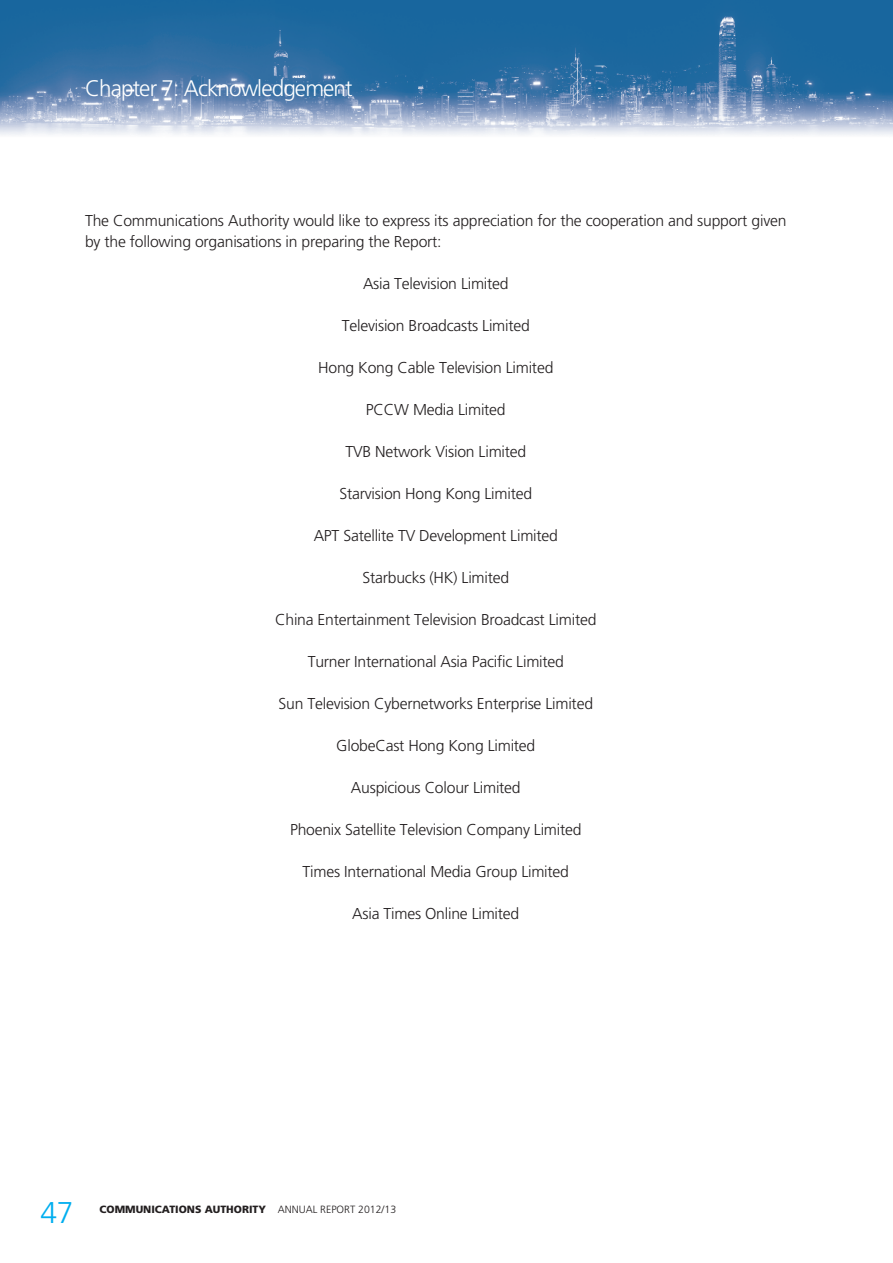
<style>
.page{position:relative;width:893px;height:1263px;background:#fff}
.page>*{position:absolute;margin:0;border:0;box-sizing:border-box;transform-origin:0 0}
.t1{font:300 30px "Frutiger";color:#00aeef}
.t2{font:300 22.5px "Frutiger";letter-spacing:-.04em;color:#fff}
.t3{font:300 15.75px/21px "Frutiger";letter-spacing:-.015em;color:#231f20}
.t4{font:900 10.5px "Frutiger";color:#231f20}
.s1{font-weight:300}
</style>
<div class="page">
<img style="left:0;top:0;width:893px;height:135px">
<h2 class="t2" style="left:85px;top:75px;width:269px">Chapter 7: Acknowledgement</h2>
<p class="t3" style="left:85px;top:210px;width:703px">The Communications Authority would like to express its appreciation for the cooperation and support given by the following organisations in preparing the Report:</p>
<p class="t3" style="left:363px;top:273px;width:147px">Asia Television Limited</p>
<p class="t3" style="left:342px;top:315px;width:190px">Television Broadcasts Limited</p>
<p class="t3" style="left:318px;top:357px;width:237px">Hong Kong Cable Television Limited</p>
<p class="t3" style="left:366px;top:399px;width:141px">PCCW Media Limited</p>
<p class="t3" style="left:345px;top:441px;width:182px">TVB Network Vision Limited</p>
<p class="t3" style="left:339px;top:483px;width:194px">Starvision Hong Kong Limited</p>
<p class="t3" style="left:314px;top:525px;width:246px">APT Satellite TV Development Limited</p>
<p class="t3" style="left:362px;top:567px;width:148px">Starbucks (HK) Limited</p>
<p class="t3" style="left:275px;top:609px;width:323px">China Entertainment Television Broadcast Limited</p>
<p class="t3" style="left:308px;top:651px;width:258px">Turner International Asia Pacific Limited</p>
<p class="t3" style="left:279px;top:693px;width:316px">Sun Television Cybernetworks Enterprise Limited</p>
<p class="t3" style="left:336px;top:735px;width:201px">GlobeCast Hong Kong Limited</p>
<p class="t3" style="left:351px;top:777px;width:171px">Auspicious Colour Limited</p>
<p class="t3" style="left:290px;top:819px;width:293px">Phoenix Satellite Television Company Limited</p>
<p class="t3" style="left:303px;top:861px;width:268px">Times International Media Group Limited</p>
<p class="t3" style="left:352px;top:903px;width:169px">Asia Times Online Limited</p>
<h1 class="t1" style="left:40px;top:1195px;width:34px">47</h1>
<p class="t4" style="left:99px;top:1203px;width:298px">COMMUNICATIONS AUTHORITY <span class="s1">ANNUAL REPORT 2012/13</span></p>
</div>
